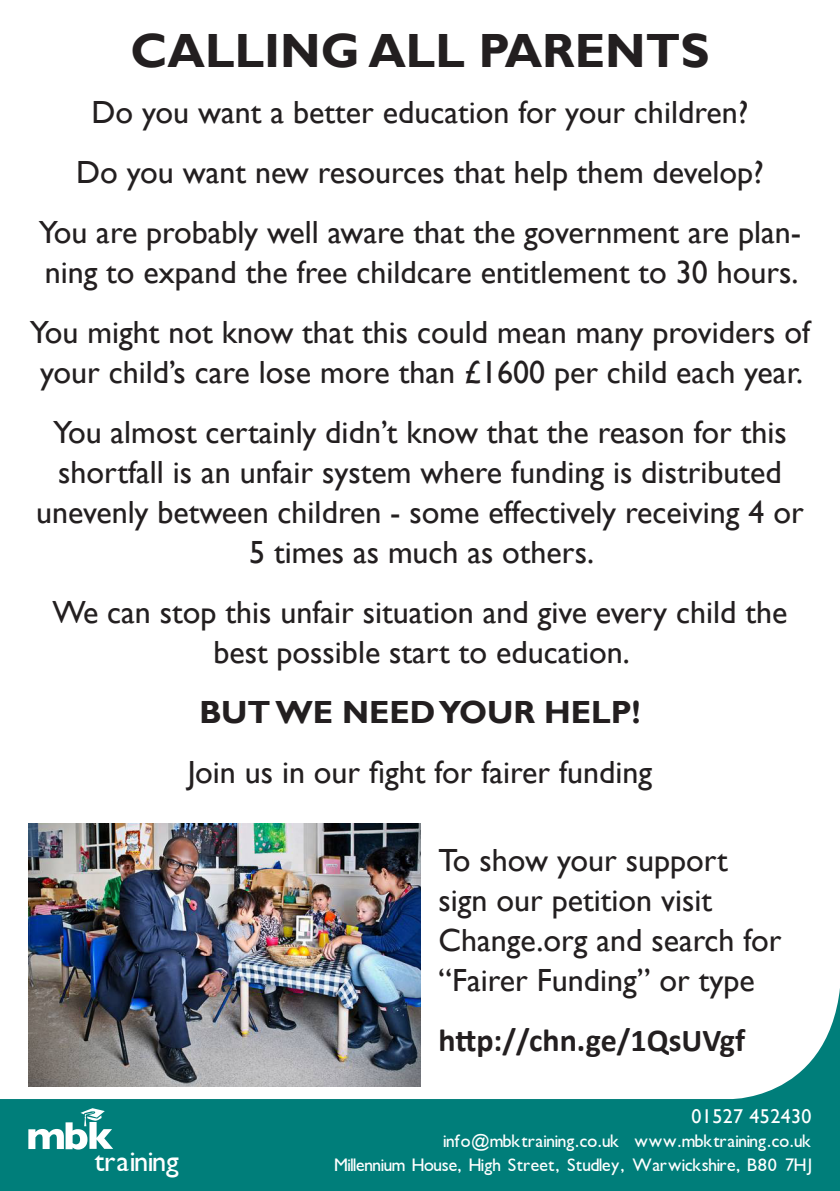
<style>
.page{position:relative;width:840px;height:1191px;background:#fff}
.page>*{position:absolute;margin:0;border:0;box-sizing:border-box;transform-origin:0 0}
.t1{font:700 48px "Gill Sans";color:#231f20}
.t2{font:32px/40px "Gill Sans";color:#231f20;text-align:center}
.t3{font:700 32px "Calibri";color:#231f20}
.t4{font:700 32px "Gill Sans";color:#231f20}
.t5{font:300 32px "Gill Sans";letter-spacing:.02em;color:#fff}
.t6{font:300 20px "Gill Sans";letter-spacing:.02em;color:#fff}
.t7{font:20px "Gill Sans";letter-spacing:.02em;color:#fff}
</style>
<div class="page">
<div style="left:0;top:1099px;width:839px;height:92px;background:#007e7a"></div>
<img style="left:28px;top:823px;width:392px;height:263px">
<svg style="left:28px;top:1108px;width:85px;height:41px"></svg>
<p class="t1" style="left:130px;top:22px;width:580px">CALLING ALL PARENTS</p>
<p class="t2" style="left:91px;top:93px;width:658px">Do you want a better education for your children?</p>
<p class="t2" style="left:76px;top:153px;width:689px">Do you want new resources that help them develop?</p>
<p class="t2" style="left:39px;top:213px;width:763px;text-align:left">You are probably well aware that the government are plan&shy;ning to expand the free childcare entitlement to 30 hours.</p>
<p class="t2" style="left:30px;top:313px;width:781px">You might not know that this could mean many providers of your child’s care lose more than £1600 per child each year.</p>
<p class="t2" style="left:36px;top:413px;width:768px">You almost certainly didn’t know that the reason for this shortfall is an unfair system where funding is distributed unevenly between children - some effectively receiving 4 or 5 times as much as others.</p>
<p class="t2" style="left:52px;top:593px;width:736px">We can stop this unfair situation and give every child the best possible start to education.</p>
<p class="t4" style="left:199px;top:693px;width:442px">BUT WE NEED YOUR HELP!</p>
<p class="t2" style="left:188px;top:753px;width:465px">Join us in our fight for fairer funding</p>
<p class="t5" style="left:94px;top:1144px;width:87px">training</p>
<p class="t2" style="left:438px;top:841px;width:291px">To show your support</p>
<p class="t2" style="left:438px;top:881px;width:344px;text-align:left">sign our petition visit<br>Change.org and search for “Fairer Funding” or type</p>
<p class="t3" style="left:438px;top:1020px;width:308px">http://chn.ge/1QsUVgf</p>
<p class="t7" style="left:691px;top:1104px;width:121px">01527 452430</p>
<p class="t6" style="left:443px;top:1130px;width:369px">info@mbktraining.co.uk www.mbktraining.co.uk</p>
<p class="t6" style="left:335px;top:1154px;width:477px">Millennium House, High Street, Studley, Warwickshire, B80 7HJ</p>
</div>
